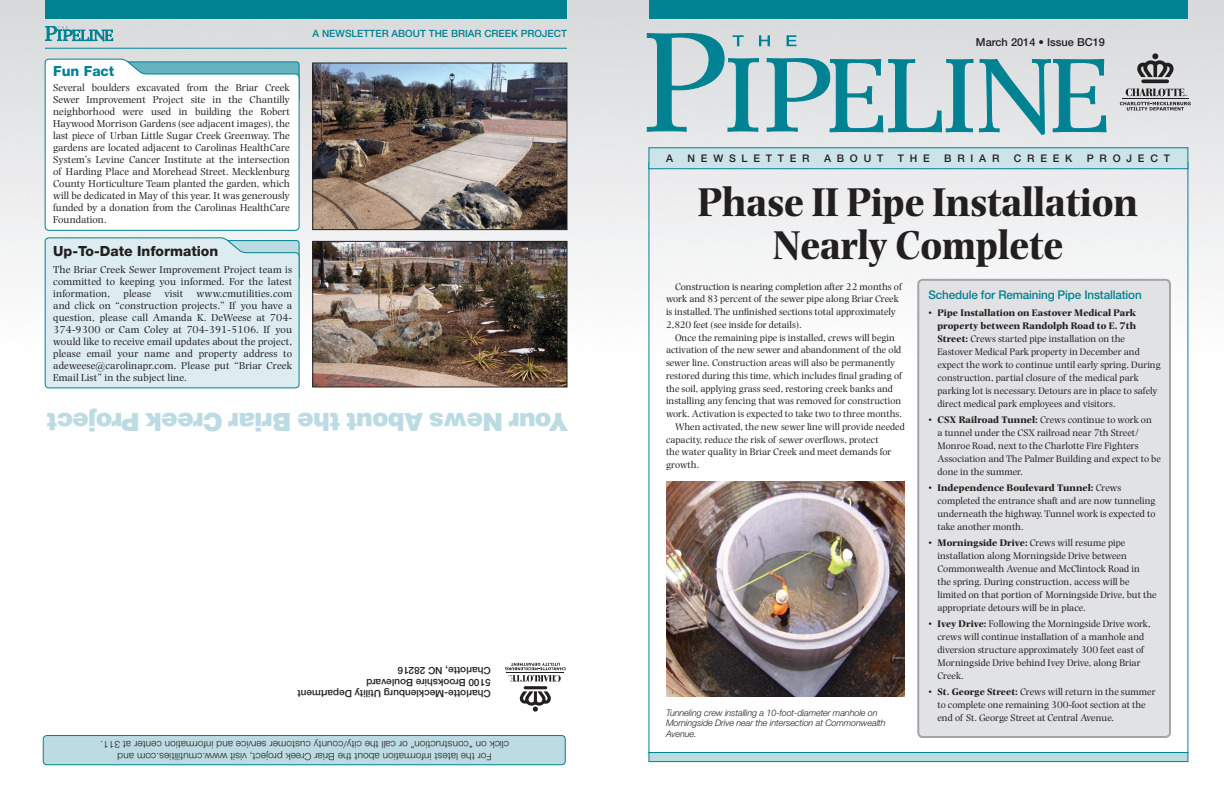
<style>
.page{position:relative;width:1224px;height:792px;background:#fff}
.page>*{position:absolute;margin:0;border:0;box-sizing:border-box;transform-origin:0 0}
.t1{font:700 42px/43px "Photina";letter-spacing:-.01em;color:#231f20;text-align:center;scale:.91 1}
.t2{font:900 25px "Helvetica";letter-spacing:-.03em;color:#bcdbe3}
.t3{font:800 14px "Helvetica Neue";color:#231f20}
.t4{font:800 14px "Helvetica Neue";color:#008292}
.t5{font:500 12px "Helvetica Neue";letter-spacing:-.01em;color:#008292}
.t6{font:500 11px "Helvetica Neue";color:#231f20}
.t7{font:10.5px/12px "Photina";letter-spacing:.01em;color:#231f20;text-align:justify}
.t8{font:500 10.5px "Helvetica Neue";letter-spacing:.55em;color:#231f20}
.t9{font:10px/13px "Photina";color:#231f20}
.t10{font:300 10px/12px "Helvetica Neue";letter-spacing:.01em;color:#231f20;text-align:center}
.t11{font:500 10px/11.5px "Helvetica Neue";color:#231f20}
.t12{font:500 10px "Helvetica Neue";color:#008292}
.t13{font:italic 300 9px/10.5px "Helvetica Neue";letter-spacing:-.01em;color:#231f20}
.s1{font-weight:700}
</style>
<div class="page">
<img style="left:0;top:0;width:603px;height:387px">
<div style="left:45px;top:0;width:522px;height:20px;background:#008292"></div>
<svg style="left:45px;top:26px;width:68px;height:15px"></svg>
<hr style="left:45px;top:48px;width:522px;height:1px;background:#008292">
<img style="left:603px;top:0;width:621px;height:388px">
<div style="left:649px;top:0;width:539px;height:19px;background:#008292"></div>
<svg style="left:646px;top:33px;width:461px;height:103px;background:#a4c7cd"></svg>
<svg style="left:1141px;top:79px;width:28px;height:4px"></svg>
<svg style="left:1126px;top:88px;width:61px;height:8px"></svg>
<hr style="left:1122px;top:98px;width:67px;height:1px;background:#231f20">
<svg style="left:1137px;top:53px;width:37px;height:24px"></svg>
<svg style="left:1120px;top:102px;width:71px;height:9px"></svg>
<div style="left:649px;top:148px;width:539px;height:21px;background:#cce4e9;border:1px solid #008292"></div>
<div style="left:649px;top:752px;width:539px;height:10px;background:#bcdbe3;border:1px solid #008292"></div>
<div style="left:43px;top:736px;width:522px;height:29px;background:#bcdbe3;border-radius:4px"></div>
<div style="left:43px;top:735px;width:523px;height:30px;border:1px solid #008292;border-radius:4px"></div>
<hr style="left:524px;top:686px;width:23px;height:3px;background:#231f20;border-radius:2px">
<svg style="left:519px;top:691px;width:32px;height:21px"></svg>
<svg style="left:505px;top:663px;width:61px;height:19px"></svg>
<div style="left:45px;top:238px;width:254px;height:150px;background:#dcecf0"></div>
<svg style="left:45px;top:59px;width:254px;height:172px"></svg>
<img style="left:666px;top:482px;width:239px;height:215px">
<img style="left:314px;top:65px;width:251px;height:163px">
<div style="left:312px;top:63px;width:255px;height:167px;border:1px solid #231f20"></div>
<div style="left:918px;top:280px;width:252px;height:457px;background:#e1e2e4;border-radius:4px"></div>
<div style="left:917px;top:279px;width:254px;height:459px;border:2px solid #a4a5a9;border-radius:4px"></div>
<img style="left:314px;top:243px;width:251px;height:142px">
<div style="left:312px;top:241px;width:255px;height:146px;border:1px solid #231f20"></div>
<h3 class="t4" style="left:53px;top:63px;width:63px">Fun Fact</h3>
<p class="t7" style="left:53px;top:81px;width:238px">Several boulders excavated from the Briar Creek Sewer Improvement Project site in the Chantilly neighborhood were used in building the Robert Haywood Morrison Gardens (see adjacent images), the last piece of Urban Little Sugar Creek Greenway. The gardens are located adjacent to Carolinas HealthCare System’s Levine Cancer Institute at the intersection of Harding Place and Morehead Street. Mecklenburg County Horticulture Team planted the garden, which will be dedicated in May of this year. It was generously funded by a donation from the Carolinas HealthCare Foundation.</p>
<h3 class="t3" style="left:53px;top:243px;width:167px">Up-To-Date Information</h3>
<p class="t7" style="left:53px;top:263px;width:241px">The Briar Creek Sewer Improvement Project team is committed to keeping you informed. For the latest information,</p>
<p class="t7" style="left:53px;top:287px;width:241px;text-indent:143px">www.cmutilities.com and click on “construction projects.” If you have a question, please call Amanda K. DeWeese at 704- 374-9300 or Cam Coley at 704-391-5106. If you would like to receive email updates about the project, please email your name and property address to adeweese@carolinapr.com. Please put “Briar Creek Email List” in the subject line.</p>
<p class="t7" style="left:123px;top:287px;width:29px">please</p>
<p class="t7" style="left:164px;top:287px;width:20px">visit</p>
<p class="t12" style="left:313px;top:28px;width:256px">A NEWSLETTER ABOUT THE BRIAR CREEK PROJECT</p>
<h2 class="t2" style="left:568px;top:438px;width:524px;rotate:-180deg">Your News About the Briar Creek Project</h2>
<p class="t11" style="left:491px;top:700px;width:195px;rotate:-180deg">Charlotte-Mecklenburg Utility Department<br>5100 Brookshire Boulevard<br>Charlotte, NC 28216</p>
<p class="t10" style="left:509px;top:763px;width:410px;rotate:-180deg">For the latest information about the Briar Creek project, visit www.cmutilities.com and<br>click on “construction” or call the city/county customer service and information center at 311.</p>
<p class="t6" style="left:976px;top:35px;width:131px">March 2014 • Issue BC19</p>
<p class="t8" style="left:666px;top:152px;width:9px">A</p>
<p class="t8" style="left:688px;top:152px;width:123px">NEWSLETTER</p>
<p class="t8" style="left:824px;top:152px;width:61px">ABOUT</p>
<p class="t8" style="left:898px;top:152px;width:33px">THE</p>
<p class="t8" style="left:944px;top:152px;width:57px">BRIAR</p>
<p class="t8" style="left:1014px;top:152px;width:60px">CREEK</p>
<p class="t8" style="left:1087px;top:152px;width:85px">PROJECT</p>
<h1 class="t1" style="left:698px;top:181px;width:485px">Phase II Pipe Installation<br>Nearly Complete</h1>
<p class="t9" style="left:666px;top:280px;width:237px;text-indent:9px">Construction is nearing completion after 22 months of work and 83 percent of the sewer pipe along Briar Creek is installed. The unfinished sections total approximately 2,820 feet (see inside for details).</p>
<p class="t9" style="left:675px;top:331px;width:222px">Once the remaining pipe is installed, crews will begin</p>
<p class="t9" style="left:666px;top:344px;width:237px">activation of the new sewer and abandonment of the old</p>
<p class="t9" style="left:666px;top:356px;width:231px">sewer line. Construction areas will also be permanently</p>
<p class="t9" style="left:666px;top:369px;width:237px">restored during this time, which includes final grading of</p>
<p class="t9" style="left:666px;top:382px;width:229px">the soil, applying grass seed, restoring creek banks and</p>
<p class="t9" style="left:666px;top:395px;width:237px">installing any fencing that was removed for construction</p>
<p class="t9" style="left:666px;top:407px;width:238px">work. Activation is expected to take two to three months.</p>
<p class="t9" style="left:675px;top:420px;width:231px">When activated, the new sewer line will provide needed</p>
<p class="t9" style="left:666px;top:433px;width:214px">capacity, reduce the risk of sewer overflows, protect</p>
<p class="t9" style="left:666px;top:446px;width:227px">the water quality in Briar Creek and meet demands for</p>
<p class="t9" style="left:666px;top:458px;width:35px">growth.</p>
<p class="t13" style="left:666px;top:707px;width:221px">Tunneling crew installing a 10-foot-diameter manhole on<br>Morningside Drive near the intersection at Commonwealth<br>Avenue.</p>
<p class="t5" style="left:928px;top:287px;width:215px">Schedule for Remaining Pipe Installation</p>
<p class="t9" style="left:938px;top:306px;width:225px;text-indent:-9px">• <span class="s1">Pipe Installation on Eastover Medical Park property between Randolph Road to E. 7th Street:</span> Crews started pipe installation on the Eastover Medical Park property in December and expect the work to continue until early spring. During construction, partial closure of the medical park parking lot is necessary. Detours are in place to safely direct medical park employees and visitors.</p>
<p class="t9" style="left:938px;top:413px;width:225px;text-indent:-9px">• <span class="s1">CSX Railroad Tunnel:</span> Crews continue to work on<br>a tunnel under the CSX railroad near 7th Street/ Monroe Road, next to the Charlotte Fire Fighters Association and The Palmer Building and expect to be done in the summer.</p>
<p class="t9" style="left:938px;top:482px;width:220px;text-indent:-9px">• <span class="s1">Independence Boulevard Tunnel:</span> Crews completed the entrance shaft and are now tunneling underneath the highway. Tunnel work is expected to take another month.</p>
<p class="t9" style="left:938px;top:537px;width:221px;text-indent:-9px">• <span class="s1">Morningside Drive:</span> Crews will resume pipe installation along Morningside Drive between Commonwealth Avenue and McClintock Road in<br>the spring. During construction, access will be limited on that portion of Morningside Drive, but the appropriate detours will be in place.</p>
<p class="t9" style="left:938px;top:618px;width:215px;text-indent:-9px">• <span class="s1">Ivey Drive:</span> Following the Morningside Drive work, crews will continue installation of a manhole and diversion structure approximately 300 feet east of Morningside Drive behind Ivey Drive, along Briar Creek.</p>
<p class="t9" style="left:938px;top:686px;width:220px;text-indent:-9px">• <span class="s1">St. George Street:</span> Crews will return in the summer to complete one remaining 300-foot section at the end of St. George Street at Central Avenue.</p>
</div>
